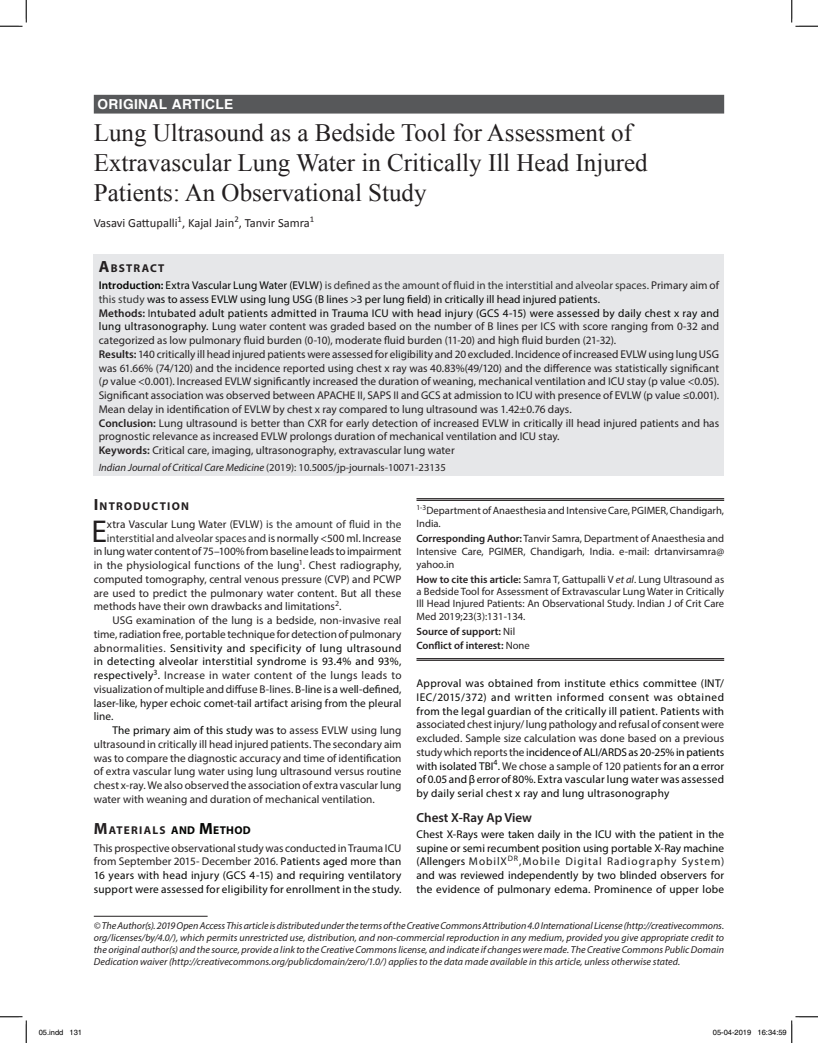
<style>
.page{position:relative;width:818px;height:1043px;background:#fff}
.page>*{position:absolute;margin:0;border:0;box-sizing:border-box;transform-origin:0 0}
.t1{font:31.62px "Myriad Pro";color:#231f20}
.t2{font:25px/30px "Times New Roman";color:#231f20}
.t3{font:700 13.75px "Helvetica";letter-spacing:.025em;color:#fff}
.t4{font:600 13.12px "Myriad Pro";color:#231f20}
.t5{font:12.5px "Calibri";color:#231f20}
.t6{font:700 11.38px "Myriad Pro";letter-spacing:.105em;color:#231f20}
.t7{font:700 11.38px "Myriad Pro";letter-spacing:.035em;color:#231f20}
.t8{font:11.25px/13.8px "Myriad Pro";letter-spacing:.005em;color:#231f20}
.t9{font:11.25px/13.8px "Myriad Pro";letter-spacing:.025em;color:#040503;text-align:justify}
.t10{font:11.25px "Myriad Pro";letter-spacing:.005em;color:#121211}
.t11{font:11.25px "Myriad Pro";color:#313232}
.t12{font:11.25px "Myriad Pro";letter-spacing:.025em;color:#231f20}
.t13{font:11.25px "Myriad Pro";color:#040503}
.t14{font:10.62px/12.4px "Myriad Pro";color:#231f20;text-align:justify}
.t15{font:600 10.62px/14.9px "Myriad Pro";color:#231f20}
.t16{font:italic 10px/12px "Myriad Pro";letter-spacing:.005em;color:#231f20;text-align:justify}
.t17{font:7.5px "Helvetica";color:#000}
.s1{font-size:16.25px}
.s2{font-weight:600;color:#040503}
.s3{color:#040503}
.s4{color:#313232}
.s5{font-weight:600}
.s6{font-style:italic}
.s7{color:#231f20}
.s8{color:#121211}
.s9{font-size:16.25px;color:#040503}
.s10{font-weight:400}
.s11{color:#1d1e1e}
</style>
<div class="page">
<div style="left:94px;top:254px;width:630px;height:221px;background:#e6e7e9"></div>
<div style="left:94px;top:95px;width:630px;height:19px;background:#57585a"></div>
<hr style="left:416px;top:498px;width:308px;height:1px;background:#231f20">
<hr style="left:416px;top:500px;width:308px;height:1px;background:#231f20">
<hr style="left:416px;top:658px;width:308px;height:1px;background:#231f20">
<hr style="left:416px;top:659px;width:308px;height:2px;background:#231f20">
<hr style="left:94px;top:916px;width:114px;height:1px;background:#231f20">
<svg style="left:0;top:0;width:27px;height:27px"></svg>
<svg style="left:0;top:1016px;width:27px;height:26px"></svg>
<svg style="left:791px;top:0;width:27px;height:27px"></svg>
<svg style="left:791px;top:1016px;width:27px;height:26px"></svg>
<p class="t3" style="left:98px;top:96px;width:137px">ORIGINAL ARTICLE</p>
<h2 class="t2" style="left:94px;top:117px;width:555px">Lung Ultrasound as a Bedside Tool for Assessment of<br>Extravascular Lung Water in Critically Ill Head Injured<br>Patients: An Observational Study</h2>
<p class="t5" style="left:94px;top:215px;width:222px">Vasavi Gattupalli<sup>1</sup>, Kajal Jain<sup>2</sup>, Tanvir Samra<sup>1</sup></p>
<p class="t6" style="left:99px;top:260px;width:67px"><span class="s1">A</span>BSTRACT</p>
<p class="t8" style="left:99px;top:278px;width:622px"><span class="s2">Introduction:</span> <span class="s3">Extra Vascular Lung Water (EVLW)</span> <span class="s4">is defined as the amount of fluid in the interstitial and alveolar spaces.</span> Primary aim of <span class="s4">this study</span> <span class="s3">was to assess EVLW using lung USG (B lines &gt;3 per lung field) in critically ill head injured patients.<br></span><span class="s5">Methods:</span> I<span class="s3">ntubated adult patients admitted in Trauma ICU with head injury (GCS 4-15) were assessed by daily chest x ray and lung ultrasonography. L</span>ung water content was graded based on the number of B lines per ICS with score ranging from 0-32 and categorized as low pulmonary fluid burden (0-10), moderate fluid burden (11-20) and high fluid burden (21-32).<br><span class="s5">Results:</span> 140 critically ill head injured patients were assessed for eligibility and 20 excluded. Incidence of increased EVLW using lung USG was 61.66% (74/120) and the incidence reported using chest x ray was 40.83%(49/120) and the difference was statistically significant (<span class="s6">p</span> value &lt;0.001). Increased EVLW significantly increased the duration of weaning, mechanical ventilation and ICU stay (p value &lt;0.05).<br>Significant association was observed between APACHE II, SAPS II and GCS at admission to ICU with presence of EVLW (p value ≤0.001).<br>Mean delay in identification of EVLW by chest x ray compared to lung ultrasound was 1.42±0.76 days.<br><span class="s5">Conclusion:</span> Lung ultrasound is better than CXR for early detection of increased EVLW in critically ill head injured patients and has prognostic relevance as increased EVLW prolongs duration of mechanical ventilation and ICU stay.<br><span class="s5">Keywords:</span> Critical care, imaging, ultrasonography, extravascular lung water</p>
<p class="t14" style="left:99px;top:460px;width:348px"><span class="s6">Indian Journal of Critical Care Medicine</span> (2019): 10.5005/jp-journals-10071-23135</p>
<p class="t6" style="left:94px;top:499px;width:97px"><span class="s1">I</span>NTRODUCTION</p>
<h1 class="t1" style="left:91px;top:511px;width:17px">E</h1>
<p class="t8" style="left:107px;top:517px;width:296px">xtra Vascular Lung Water (EVLW) <span class="s4">is the amount of fluid in the</span></p>
<p class="t11" style="left:107px;top:531px;width:296px">interstitial and alveolar spaces and <span class="s7">is normally &lt;500 ml. Increase</span></p>
<p class="t8" style="left:94px;top:544px;width:309px">in lung water content of 75–100% from baseline leads to impairment</p>
<p class="t8" style="left:94px;top:558px;width:309px">in the physiological functions of the lung<sup>1</sup>. Chest radiography,</p>
<p class="t8" style="left:94px;top:572px;width:309px">computed tomography, central venous pressure (CVP) and PCWP</p>
<p class="t8" style="left:94px;top:586px;width:309px">are used to predict the pulmonary water content. But all these</p>
<p class="t8" style="left:94px;top:599px;width:249px">methods have their own drawbacks and limitations<sup>2</sup>.</p>
<p class="t8" style="left:112px;top:613px;width:290px">USG examination of the lung is a bedside, non-invasive real</p>
<p class="t8" style="left:94px;top:627px;width:309px">time, radiation free, portable technique for detection of pulmonary</p>
<p class="t9" style="left:94px;top:640px;width:309px"><span class="s7">abnormalities.</span> Sensitivity and specificity of lung ultrasound</p>
<p class="t9" style="left:94px;top:654px;width:309px">in detecting alveolar interstitial syndrome is 93.4% and 93%,</p>
<p class="t12" style="left:94px;top:668px;width:309px"><span class="s3">respectively</span><sup>3</sup><span class="s3">.</span> Increase in water content of the lungs leads to</p>
<p class="t8" style="left:94px;top:682px;width:309px">visualization of multiple and diffuse B-lines. <span class="s8">B-line is a well-defined,</span></p>
<p class="t10" style="left:94px;top:696px;width:309px">laser-like, hyper echoic comet-tail artifact arising from the pleural</p>
<p class="t10" style="left:94px;top:709px;width:21px">line.</p>
<p class="t13" style="left:113px;top:723px;width:290px">The primary aim of this study was t<span class="s7">o assess EVLW using lung</span></p>
<p class="t8" style="left:94px;top:737px;width:309px">ultrasound in critically ill head injured patients. The secondary aim</p>
<p class="t8" style="left:94px;top:750px;width:309px">was to compare the diagnostic accuracy and time of identification</p>
<p class="t8" style="left:94px;top:764px;width:309px">of extra vascular lung water using lung ultrasound versus routine</p>
<p class="t8" style="left:94px;top:778px;width:309px">chest x-ray. We also observed the association of extra vascular lung</p>
<p class="t8" style="left:94px;top:792px;width:282px">water with weaning and duration of mechanical ventilation.</p>
<p class="t7" style="left:94px;top:823px;width:158px"><span class="s1">M</span>ATERIALS <span class="s3">AND</span> <span class="s9">M</span><span class="s3">ETHOD</span></p>
<p class="t9" style="left:94px;top:841px;width:309px"><span class="s7">This prospective observational study was conducted in Trauma ICU from September 2015- December 2016.</span> Patients aged more than 16 years with head injury (GCS 4-15) and requiring ventilatory support were assessed for eligibility for enrollment in the study.</p>
<p class="t14" style="left:416px;top:504px;width:309px;line-height:12.8px"><sup>1-3</sup>Department of Anaesthesia and Intensive Care, PGIMER, Chandigarh,<br>India.</p>
<p class="t14" style="left:416px;top:532px;width:309px"><span class="s5">Corresponding Author:</span> Tanvir Samra, Department of Anaesthesia and Intensive Care, PGIMER, Chandigarh, India. e-mail: drtanvirsamra@ yahoo.in</p>
<p class="t14" style="left:416px;top:572px;width:309px"><span class="s5">How to cite this article:</span> Samra T, Gattupalli V <span class="s6">et al</span>. Lung Ultrasound as a Bedside Tool for Assessment of Extravascular Lung Water in Critically Ill Head Injured Patients: An Observational Study. Indian J of Crit Care Med 2019;23(3):131-134.</p>
<p class="t15" style="left:416px;top:623px;width:115px">Source of support: <span class="s10">Nil<br></span>Conflict of interest: <span class="s10">None</span></p>
<p class="t9" style="left:416px;top:676px;width:309px">Approval was obtained from institute ethics committee (INT/ IEC/2015/372) and written informed consent was obtained from the legal guardian of the critically ill patient. Patients with a<span class="s7">ssociated chest injury/ lung pathology and refusal of consent were excluded. Sample size calculation was done based on a previous study which reports the i</span>ncidence of ALI/ARDS as 20-25% in patients with isolated TBI<sup>4</sup>. <span class="s7">We chose a sample of 120 patients</span> for an α error of 0.05 and β error of 80%. Extra vascular lung water was assessed by daily serial chest x ray and lung ultrasonography</p>
<p class="t4" style="left:416px;top:808px;width:117px">Chest X-Ray Ap View</p>
<p class="t9" style="left:416px;top:827px;width:309px">Chest X-Rays were taken daily in the ICU with the patient in the supine or semi recumbent position using portable X-Ray machine (Allengers <span class="s11">MobilX</span><sup>DR</sup><span class="s11">,Mobile Digital Radiography System) </span>and was reviewed independently by two blinded observers for the evidence of pulmonary edema. Prominence of upper lobe</p>
<p class="t16" style="left:94px;top:919px;width:631px">© The Author(s). 2019 Open Access This article is distributed under the terms of the Creative Commons Attribution 4.0 International License (http://creativecommons. org/licenses/by/4.0/), which permits unrestricted use, distribution, and non-commercial reproduction in any medium, provided you give appropriate credit to the original author(s) and the source, provide a link to the Creative Commons license, and indicate if changes were made. The Creative Commons Public Domain Dedication waiver (http://creativecommons.org/publicdomain/zero/1.0/) applies to the data made available in this article, unless otherwise stated.</p>
<p class="t17" style="left:39px;top:1028px;width:45px">05.indd 131</p>
<p class="t17" style="left:712px;top:1028px;width:75px">05-04-2019 16:34:59</p>
</div>
